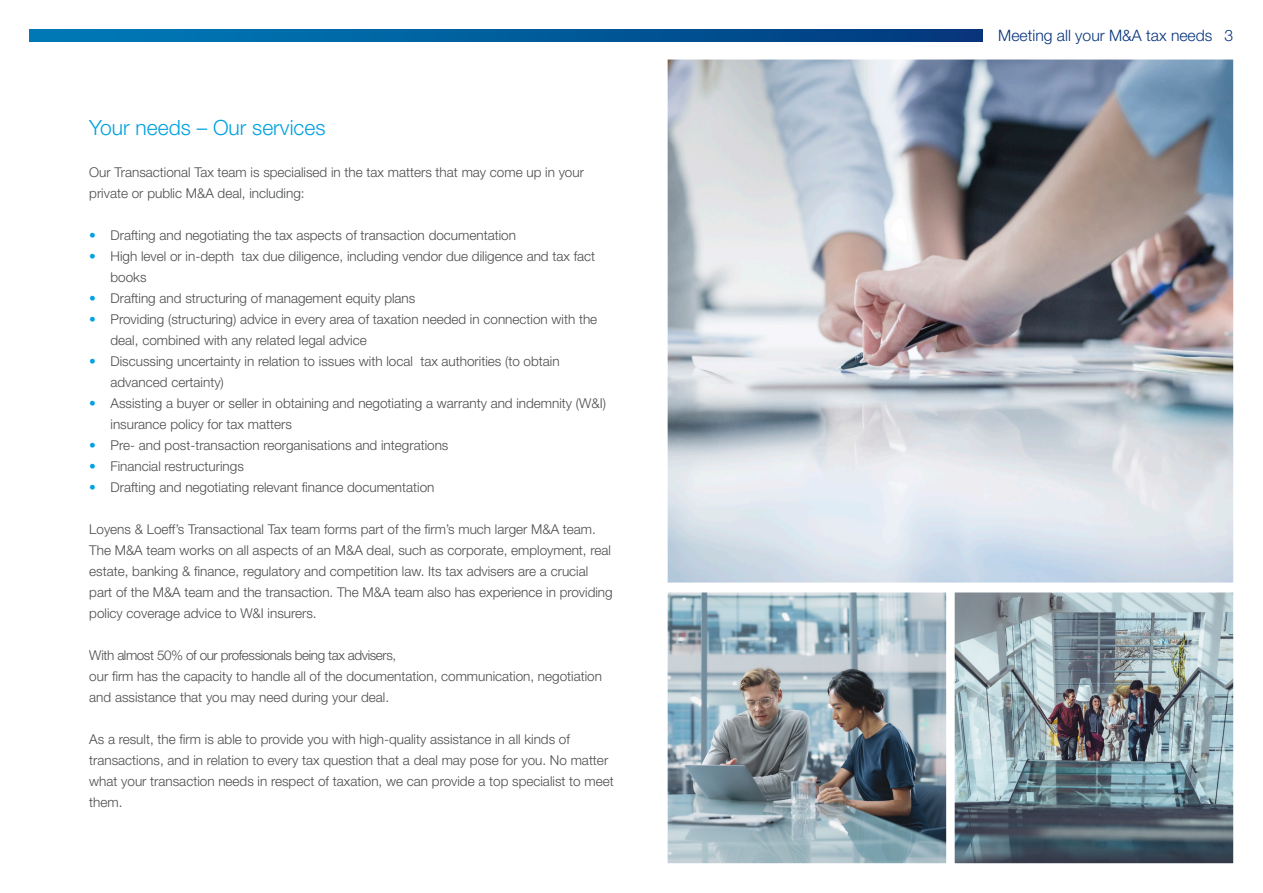
<style>
.page{position:relative;width:1263px;height:893px;background:#fff}
.page>*{position:absolute;margin:0;border:0;box-sizing:border-box;transform-origin:0 0}
.HEADLINE_2ND_LEVEL{font:300 21px "Helvetica Neue LT Pro";color:#00a2df}
.t1{font:300 15.75px "Helvetica Neue LT Pro";color:#08347b}
.BODY_TEXT{font:300 13.5px/21px "Helvetica Neue LT Pro";color:#4b4c4d}
.s1{color:#00a2df}
</style>
<div class="page">
<svg style="left:30px;top:30px;width:952px;height:11px;background:#005b9b"></svg>
<img style="left:668px;top:60px;width:565px;height:523px">
<img style="left:668px;top:592px;width:278px;height:271px">
<img style="left:955px;top:592px;width:278px;height:271px">
<p class="HEADLINE_2ND_LEVEL" style="left:89px;top:114px;width:238px">Your needs – Our services</p>
<p class="BODY_TEXT" style="left:89px;top:161px;width:496px">Our Transactional Tax team is specialised in the tax matters that may come up in your private or public M&amp;A deal, including:</p>
<p class="BODY_TEXT" style="left:89px;top:224px;width:428px"><span class="s1">•</span> Drafting and negotiating the tax aspects of transaction documentation</p>
<p class="BODY_TEXT" style="left:111px;top:245px;width:486px;text-indent:-21px"><span class="s1">•</span> High level or in-depth tax due diligence, including vendor due diligence and tax fact books</p>
<p class="BODY_TEXT" style="left:89px;top:287px;width:328px"><span class="s1">•</span> Drafting and structuring of management equity plans</p>
<p class="BODY_TEXT" style="left:111px;top:308px;width:488px;text-indent:-21px"><span class="s1">•</span> Providing (structuring) advice in every area of taxation needed in connection with the deal, combined with any related legal advice</p>
<p class="BODY_TEXT" style="left:111px;top:350px;width:451px;text-indent:-21px"><span class="s1">•</span> Discussing uncertainty in relation to issues with local tax authorities (to obtain advanced certainty)</p>
<p class="BODY_TEXT" style="left:111px;top:392px;width:497px;text-indent:-21px"><span class="s1">•</span> Assisting a buyer or seller in obtaining and negotiating a warranty and indemnity (W&amp;I) insurance policy for tax matters</p>
<p class="BODY_TEXT" style="left:89px;top:434px;width:361px"><span class="s1">•</span> Pre- and post-transaction reorganisations and integrations</p>
<p class="BODY_TEXT" style="left:89px;top:455px;width:156px"><span class="s1">•</span> Financial restructurings</p>
<p class="BODY_TEXT" style="left:89px;top:476px;width:347px"><span class="s1">•</span> Drafting and negotiating relevant finance documentation</p>
<p class="BODY_TEXT" style="left:89px;top:518px;width:525px">Loyens &amp; Loeff’s Transactional Tax team forms part of the firm’s much larger M&amp;A team.<br>The M&amp;A team works on all aspects of an M&amp;A deal, such as corporate, employment, real estate, banking &amp; finance, regulatory and competition law. Its tax advisers are a crucial part of the M&amp;A team and the transaction. The M&amp;A team also has experience in providing policy coverage advice to W&amp;I insurers.</p>
<p class="BODY_TEXT" style="left:89px;top:644px;width:514px">With almost 50% of our professionals being tax advisers,<br>our firm has the capacity to handle all of the documentation, communication, negotiation and assistance that you may need during your deal.</p>
<p class="BODY_TEXT" style="left:89px;top:728px;width:526px">As a result, the firm is able to provide you with high-quality assistance in all kinds of transactions, and in relation to every tax question that a deal may pose for you. No matter what your transaction needs in respect of taxation, we can provide a top specialist to meet them.</p>
<p class="t1" style="left:998px;top:26px;width:236px">Meeting all your M&amp;A tax needs 3</p>
</div>
